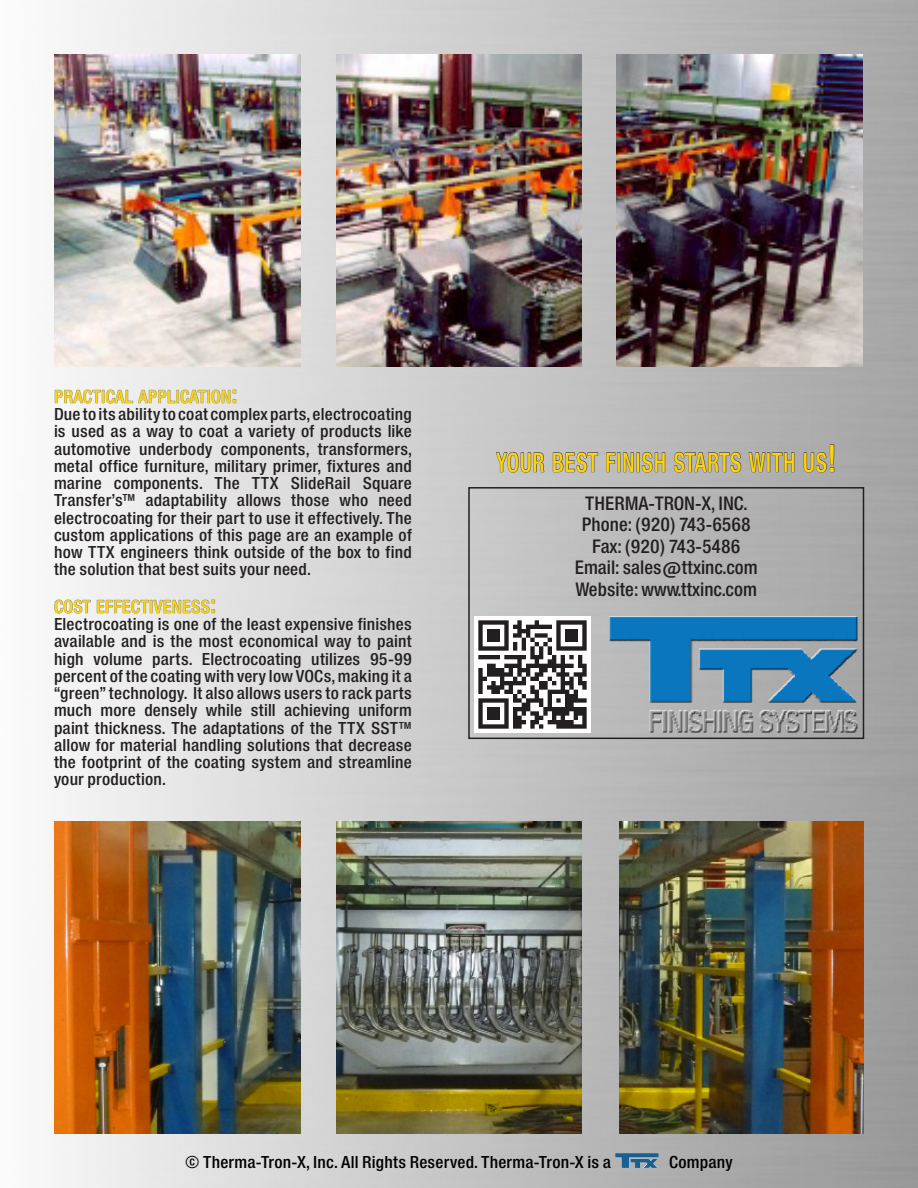
<style>
.page{position:relative;width:918px;height:1188px;background:#fff}
.page>*{position:absolute;margin:0;border:0;box-sizing:border-box;transform-origin:0 0}
.t1{font:25.35px "Europa Gro Nr 2 SBOP Med Con";letter-spacing:.03em;color:#fed503;scale:.83 1}
.t2{font:18px "Europa Gro Nr 2 SBOP Med Con";color:#231f20}
.t3{font:16.8px "Europa Gro Nr 2 SBOP Med Con";letter-spacing:.015em;color:#fed503}
.t4{font:16.05px/17.2px "Europa Gro Nr 2 SBOP Med Con";letter-spacing:.01em;color:#231f20;text-align:justify}
.t5{font:16.05px "Europa Gro Nr 2 SBOP Med Con";letter-spacing:.01em;color:#000}
.s1{font-size:24px}
.s2{font-size:36.3px}
</style>
<div class="page">
<img style="left:54px;top:0;width:864px;height:1188px">
<img style="left:55px;top:822px;width:245px;height:312px">
<img style="left:55px;top:54px;width:245px;height:313px">
<img style="left:336px;top:822px;width:246px;height:312px">
<img style="left:336px;top:54px;width:246px;height:313px">
<img style="left:620px;top:822px;width:244px;height:312px">
<svg style="left:54px;top:389px;width:182px;height:15px;background:#cacbcc"></svg>
<svg style="left:54px;top:599px;width:161px;height:15px;background:#c9cacb"></svg>
<img style="left:617px;top:54px;width:246px;height:313px">
<svg style="left:495px;top:452px;width:50px;height:21px"></svg>
<svg style="left:553px;top:452px;width:45px;height:21px"></svg>
<svg style="left:606px;top:452px;width:10px;height:21px"></svg>
<div style="left:617px;top:452px;width:3px;height:20px;border:1px solid #524a47"></div>
<svg style="left:623px;top:452px;width:11px;height:21px"></svg>
<div style="left:636px;top:452px;width:4px;height:20px;border:1px solid #524a47"></div>
<svg style="left:642px;top:452px;width:24px;height:21px"></svg>
<svg style="left:674px;top:452px;width:68px;height:21px"></svg>
<svg style="left:748px;top:452px;width:47px;height:21px"></svg>
<svg style="left:803px;top:444px;width:32px;height:29px"></svg>
<div style="left:468px;top:487px;width:396px;height:252px;border:2px solid #231f20"></div>
<img style="left:609px;top:614px;width:249px;height:119px">
<div style="left:609px;top:617px;width:249px;height:115px;background:#231f20;opacity:.75"></div>
<img style="left:474px;top:616px;width:116px;height:116px">
<img style="left:615px;top:1153px;width:43px;height:15px">
<p class="t3" style="left:54px;top:387px;width:184px">PRACTICAL APPLICATION<span class="s1">:</span></p>
<p class="t4" style="left:54px;top:406px;width:359px">Due to its ability to coat complex parts, electrocoating is used as a way to coat a variety of products like automotive underbody components, transformers, metal office furniture, military primer, fixtures and marine components. The TTX SlideRail Square Transfer’s™ adaptability allows those who need electrocoating for their part to use it effectively. The custom applications of this page are an example of how TTX engineers think outside of the box to find the solution that best suits your need.</p>
<p class="t3" style="left:54px;top:597px;width:163px">COST EFFECTIVENESS<span class="s1">:</span></p>
<p class="t4" style="left:54px;top:616px;width:359px">Electrocoating is one of the least expensive finishes available and is the most economical way to paint high volume parts. Electrocoating utilizes 95-99 percent of the coating with very low VOCs, making it a “green” technology. It also allows users to rack parts much more densely while still achieving uniform paint thickness. The adaptations of the TTX SST™ allow for material handling solutions that decrease the footprint of the coating system and streamline your production.</p>
<p class="t1" style="left:496px;top:447px;width:410px">YOUR BEST FINISH STARTS WITH US<span class="s2">!</span></p>
<p class="t2" style="left:585px;top:492px;width:163px">THERMA-TRON-X, INC.</p>
<p class="t2" style="left:582px;top:514px;width:171px">Phone: (920) 743-6568</p>
<p class="t2" style="left:592px;top:535px;width:150px">Fax: (920) 743-5486</p>
<p class="t2" style="left:575px;top:557px;width:184px">Email: sales@ttxinc.com</p>
<p class="t2" style="left:576px;top:579px;width:183px">Website: www.ttxinc.com</p>
<p class="t5" style="left:185px;top:1152px;width:427px">© Therma-Tron-X, Inc. All Rights Reserved. Therma-Tron-X is a</p>
<p class="t5" style="left:669px;top:1152px;width:65px">Company</p>
</div>
